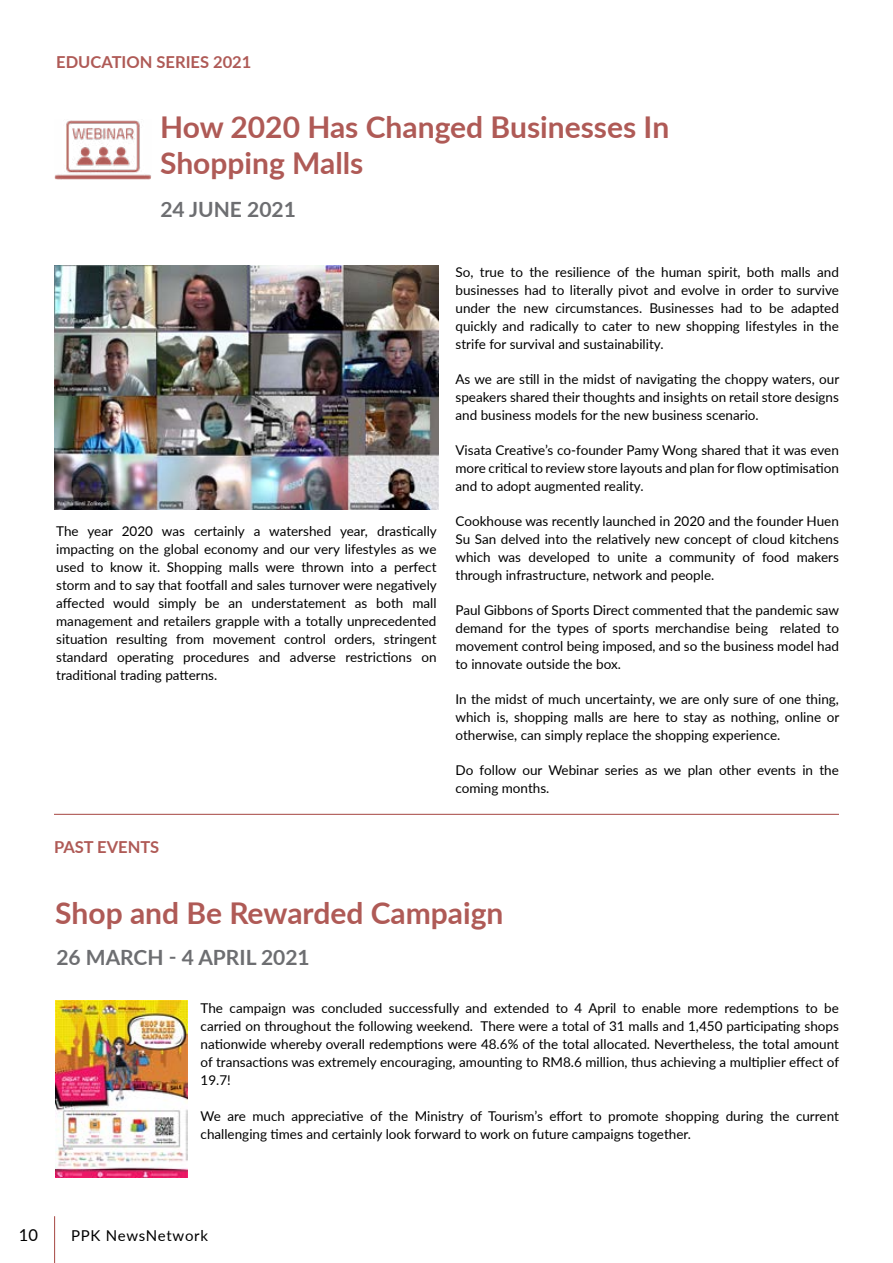
<style>
.page{position:relative;width:893px;height:1263px;background:#fff}
.page>*{position:absolute;margin:0;border:0;box-sizing:border-box;transform-origin:0 0}
.t1{font:700 30px/36px "Lato";color:#af5a56}
.t2{font:700 21px "Lato";color:#6d6e71}
.t3{font:700 16.5px "Lato";color:#af5a56}
.t4{font:16.5px "Lato";color:#000}
.t5{font:15px "Lato";letter-spacing:.045em;color:#000}
.t6{font:13.5px/18px "Lato";color:#000;text-align:justify}
</style>
<div class="page">
<hr style="left:54px;top:1216px;width:1px;height:47px;background:#af5a56">
<img style="left:55px;top:1000px;width:133px;height:177px">
<img style="left:54px;top:266px;width:385px;height:243px">
<img style="left:54px;top:120px;width:97px;height:59px">
<hr style="left:54px;top:814px;width:785px;height:1px;background:#af5a56">
<p class="t3" style="left:56px;top:49px;width:197px">EDUCATION SERIES 2021</p>
<h1 class="t1" style="left:160px;top:108px;width:511px">How 2020 Has Changed Businesses In<br>Shopping Malls</h1>
<h2 class="t2" style="left:160px;top:194px;width:137px">24 JUNE 2021</h2>
<p class="t6" style="left:56px;top:522px;width:382px">The year 2020 was certainly a watershed year, drastically impacting on the global economy and our very lifestyles as we used to know it. Shopping malls were thrown into a perfect storm and to say that footfall and sales turnover were negatively affected would simply be an understatement as both mall management and retailers grapple with a totally unprecedented situation resulting from movement control orders, stringent standard operating procedures and adverse restrictions on traditional trading patterns.</p>
<p class="t3" style="left:54px;top:835px;width:107px">PAST EVENTS</p>
<p class="t6" style="left:455px;top:262px;width:385px">So, true to the resilience of the human spirit, both malls and businesses had to literally pivot and evolve in order to survive under the new circumstances. Businesses had to be adapted quickly and radically to cater to new shopping lifestyles in the strife for survival and sustainability.</p>
<p class="t6" style="left:455px;top:369px;width:385px">As we are still in the midst of navigating the choppy waters, our speakers shared their thoughts and insights on retail store designs and business models for the new business scenario.</p>
<p class="t6" style="left:455px;top:440px;width:385px">Visata Creative’s co-founder Pamy Wong shared that it was even more critical to review store layouts and plan for flow optimisation and to adopt augmented reality.</p>
<p class="t6" style="left:455px;top:511px;width:385px">Cookhouse was recently launched in 2020 and the founder Huen Su San delved into the relatively new concept of cloud kitchens which was developed to unite a community of food makers through infrastructure, network and people.</p>
<p class="t6" style="left:455px;top:600px;width:385px">Paul Gibbons of Sports Direct commented that the pandemic saw demand for the types of sports merchandise being related to movement control being imposed, and so the business model had to innovate outside the box.</p>
<p class="t6" style="left:455px;top:689px;width:385px">In the midst of much uncertainty, we are only sure of one thing, which is, shopping malls are here to stay as nothing, online or otherwise, can simply replace the shopping experience.</p>
<p class="t6" style="left:455px;top:760px;width:385px">Do follow our Webinar series as we plan other events in the coming months.</p>
<h1 class="t1" style="left:55px;top:894px;width:450px">Shop and Be Rewarded Campaign</h1>
<h2 class="t2" style="left:56px;top:941px;width:255px">26 MARCH - 4 APRIL 2021</h2>
<p class="t6" style="left:201px;top:998px;width:640px">The campaign was concluded successfully and extended to 4 April to enable more redemptions to be carried on throughout the following weekend. There were a total of 31 malls and 1,450 participating shops nationwide whereby overall redemptions were 48.6% of the total allocated. Nevertheless, the total amount of transactions was extremely encouraging, amounting to RM8.6 million, thus achieving a multiplier effect of 19.7!</p>
<p class="t6" style="left:201px;top:1106px;width:640px">We are much appreciative of the Ministry of Tourism’s effort to promote shopping during the current challenging times and certainly look forward to work on future campaigns together.</p>
<p class="t4" style="left:19px;top:1223px;width:21px">10</p>
<p class="t5" style="left:71px;top:1225px;width:139px">PPK NewsNetwork</p>
</div>
